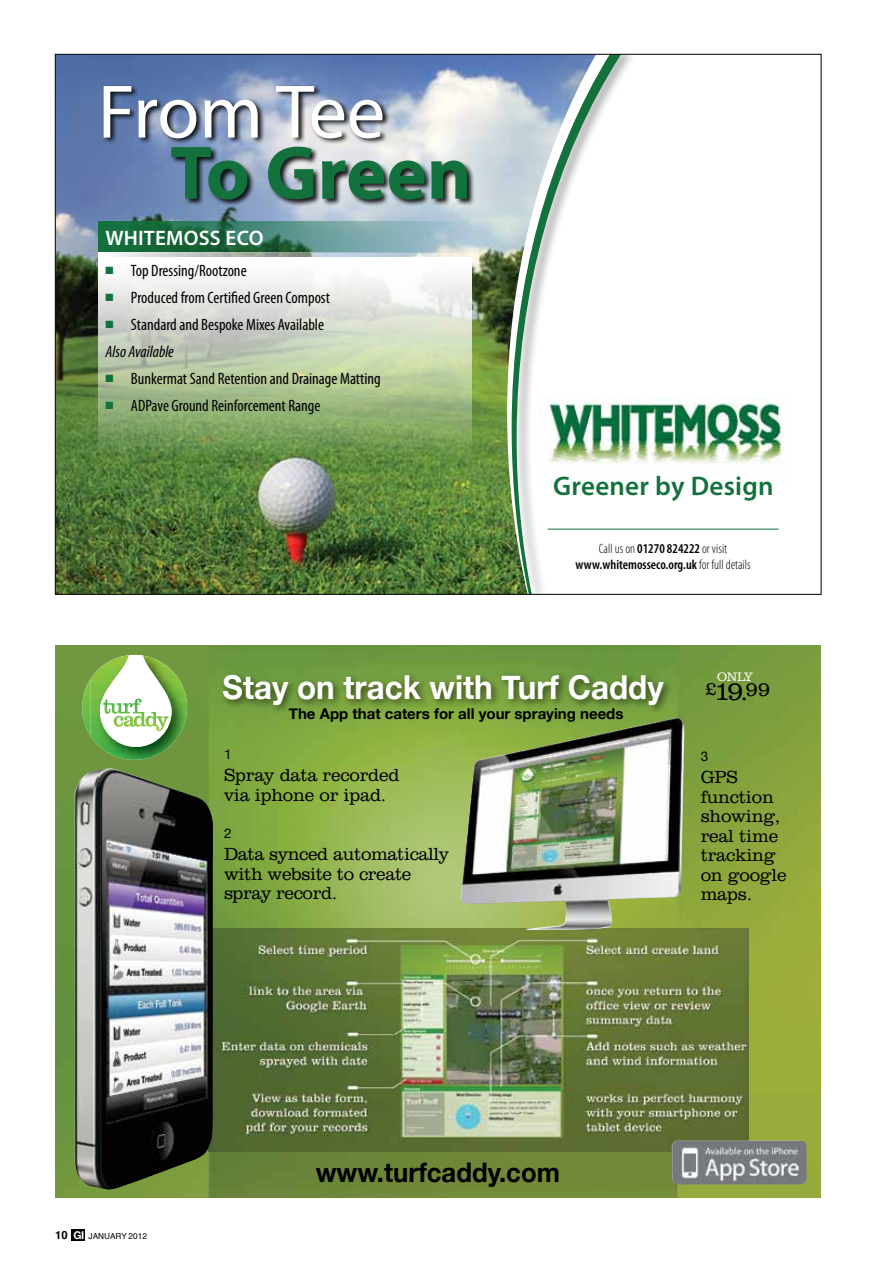
<style>
.page{position:relative;width:893px;height:1262px;background:#fff}
.page>*{position:absolute;margin:0;border:0;box-sizing:border-box;transform-origin:0 0}
.t1{font:76.35px/61.1px "Myriad Pro";letter-spacing:-.01em;color:#fff}
.t2{font:700 33px "Helvetica Neue";color:#fff;scale:.95 1}
.t3{font:700 27px "Helvetica Neue";color:#000;scale:.95 1}
.t4{font:600 27px "Myriad Pro";letter-spacing:.01em;color:#12713d}
.t5{font:300 26.85px "Clarendon BT";color:#000}
.t6{font:600 21px "Myriad Pro";letter-spacing:.01em;color:#fff}
.t7{font:300 18px/19.5px "Clarendon BT";letter-spacing:-.01em;color:#000}
.t8{font:condensed 16.5px/27px "Myriad Pro";color:#000}
.t9{font:700 15px "Helvetica Neue";color:#000}
.t10{font:600 condensed 13.5px/16.2px "Myriad Pro";color:#000;text-align:center}
.t11{font:13.5px "Helvetica Neue";color:#000}
.t12{font:300 12.6px "Clarendon BT";color:#fff}
.t13{font:8.25px "Helvetica";color:#000}
.s1{font-weight:700;color:#12713d}
.s2{color:#12713d}
.s3{font-style:italic}
.s4{font-weight:300}
.s5{font-size:20.55px}
.s6{font-weight:700;font-size:11.25px}
.s7{font-family:"Helvetica Neue";font-weight:700;font-size:10.8px;color:#fff}
</style>
<div class="page">
<div style="left:71px;top:1229px;width:14px;height:11px;background:#000"></div>
<img style="left:57px;top:56px;width:454px;height:537px">
<svg style="left:511px;top:56px;width:110px;height:537px"></svg>
<img style="left:538px;top:395px;width:244px;height:87px">
<hr style="left:547px;top:529px;width:231px;height:1px;background:#12713d">
<div style="left:102px;top:84px;width:373px;height:122px;background:#000;opacity:.9"></div>
<svg style="left:98px;top:221px;width:373px;height:32px;background:#568f7d"></svg>
<svg style="left:98px;top:257px;width:373px;height:198px"></svg>
<svg style="left:98px;top:253px;width:373px;height:4px"></svg>
<img style="left:55px;top:645px;width:765px;height:553px">
<svg style="left:82px;top:679px;width:8px;height:56px"></svg>
<img style="left:90px;top:655px;width:97px;height:105px">
<svg style="left:100px;top:655px;width:72px;height:92px"></svg>
<div style="left:220px;top:671px;width:453px;height:44px;background:#000;opacity:.55"></div>
<img style="left:213px;top:929px;width:535px;height:223px">
<img style="left:671px;top:1140px;width:135px;height:45px">
<img style="left:74px;top:768px;width:139px;height:422px">
<img style="left:461px;top:718px;width:223px;height:212px">
<p class="t1" style="left:170px;top:80px;width:303px;text-indent:-72px">From Tee<br><span class="s1">To Green</span></p>
<p class="t6" style="left:105px;top:224px;width:159px">WHITEMOSS ECO</p>
<p class="t8" style="left:105px;top:256px;width:143px"><span class="s2">■</span> Top Dressing/Rootzone</p>
<p class="t8" style="left:105px;top:283px;width:226px"><span class="s2">■</span> Produced from Certified Green Compost</p>
<p class="t8" style="left:105px;top:310px;width:220px"><span class="s2">■</span> Standard and Bespoke Mixes Available<br><span class="s3">Also Available</span></p>
<p class="t8" style="left:105px;top:364px;width:277px"><span class="s2">■</span> Bunkermat Sand Retention and Drainage Matting</p>
<p class="t8" style="left:105px;top:391px;width:216px"><span class="s2">■</span> ADPave Ground Reinforcement Range</p>
<p class="t4" style="left:553px;top:469px;width:222px">Greener by Design</p>
<p class="t10" style="left:575px;top:540px;width:177px"><span class="s4">Call us on</span> 01270 824222 <span class="s4">or visit </span>www.whitemosseco.org.uk <span class="s4">for full details</span></p>
<p class="t2" style="left:223px;top:667px;width:465px">Stay on track with Turf Caddy</p>
<p class="t9" style="left:289px;top:705px;width:336px">The App that caters for all your spraying needs</p>
<p class="t11" style="left:224px;top:746px;width:9px">1</p>
<p class="t7" style="left:224px;top:765px;width:177px">Spray data recorded via iphone or ipad.</p>
<p class="t11" style="left:224px;top:825px;width:9px">2</p>
<p class="t7" style="left:224px;top:844px;width:227px">Data synced automatically with website to create spray record.</p>
<p class="t12" style="left:717px;top:669px;width:37px">only</p>
<p class="t5" style="left:705px;top:674px;width:67px"><sup>£</sup>19.<span class="s5">99</span></p>
<p class="t11" style="left:700px;top:748px;width:9px">3</p>
<p class="t7" style="left:700px;top:767px;width:87px">GPS function showing, real time tracking on google maps.</p>
<p class="t13" style="left:55px;top:1230px;width:93px"><span class="s6">10</span> <span class="s7">GI</span> JANUARY 2012</p>
<p class="t3" style="left:316px;top:1155px;width:258px">www.turfcaddy.com</p>
</div>
